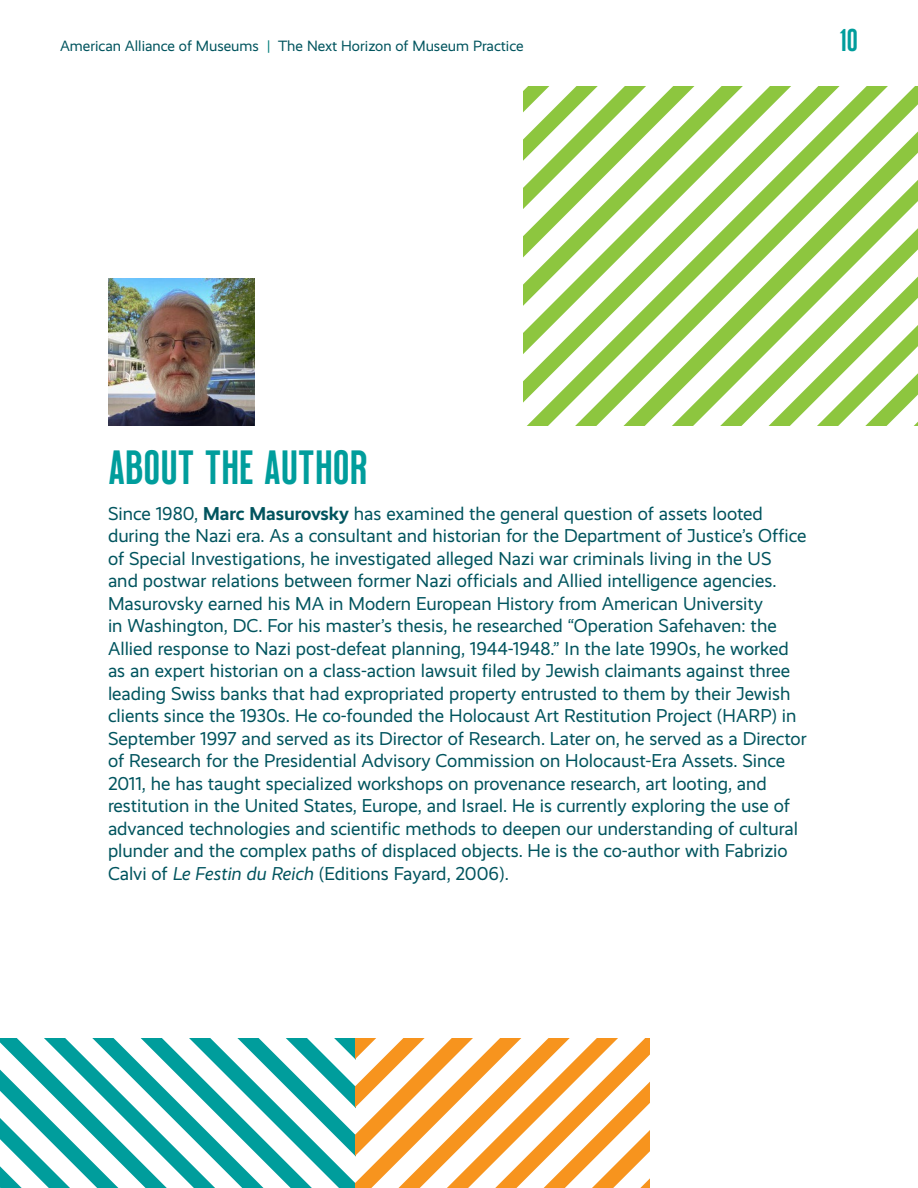
<style>
.page{position:relative;width:918px;height:1188px;background:#fff}
.page>*{position:absolute;margin:0;border:0;box-sizing:border-box;transform-origin:0 0}
.H2_-_Milkstore_32pt_teal{font:48px "Milkstore 02 Clean";color:#009d9c}
.t1{font:31.5px "Milkstore 02 Clean";color:#009d9c}
.Body_-_12_5pt_navy{font:18.75px/22.5px "Realist";color:#01545e}
.t2{font:15px "Realist";color:#01545e}
.s1{color:#007c7a}
.s2{font-weight:700}
.s3{font-style:italic}
</style>
<div class="page">
<svg style="left:524px;top:301px;width:394px;height:124px"></svg>
<svg style="left:524px;top:204px;width:394px;height:97px"></svg>
<svg style="left:524px;top:86px;width:394px;height:118px"></svg>
<svg style="left:0;top:1038px;width:355px;height:150px"></svg>
<img style="left:108px;top:278px;width:147px;height:147px">
<svg style="left:355px;top:1038px;width:295px;height:150px"></svg>
<p class="t2" style="left:60px;top:38px;width:465px">American Alliance of Museums <span class="s1">|</span> The Next Horizon of Museum Practice</p>
<h2 class="t1" style="left:839px;top:23px;width:20px">10</h2>
<h2 class="H2_-_Milkstore_32pt_teal" style="left:108px;top:441px;width:261px">ABOUT THE AUTHOR</h2>
<p class="Body_-_12_5pt_navy" style="left:108px;top:502px;width:700px">Since 1980, <span class="s2">Marc Masurovsky</span> has examined the general question of assets looted during the Nazi era. As a consultant and historian for the Department of Justice’s Office of Special Investigations, he investigated alleged Nazi war criminals living in the US<br>and postwar relations between former Nazi officials and Allied intelligence agencies.<br>Masurovsky earned his MA in Modern European History from American University<br>in Washington, DC. For his master’s thesis, he researched “Operation Safehaven: the Allied response to Nazi post-defeat planning, 1944-1948.” In the late 1990s, he worked as an expert historian on a class-action lawsuit filed by Jewish claimants against three leading Swiss banks that had expropriated property entrusted to them by their Jewish clients since the 1930s. He co-founded the Holocaust Art Restitution Project (HARP) in September 1997 and served as its Director of Research. Later on, he served as a Director of Research for the Presidential Advisory Commission on Holocaust-Era Assets. Since 2011, he has taught specialized workshops on provenance research, art looting, and restitution in the United States, Europe, and Israel. He is currently exploring the use of advanced technologies and scientific methods to deepen our understanding of cultural plunder and the complex paths of displaced objects. He is the co-author with Fabrizio Calvi of <span class="s3">Le Festin du Reich</span> (Editions Fayard, 2006).</p>
</div>
